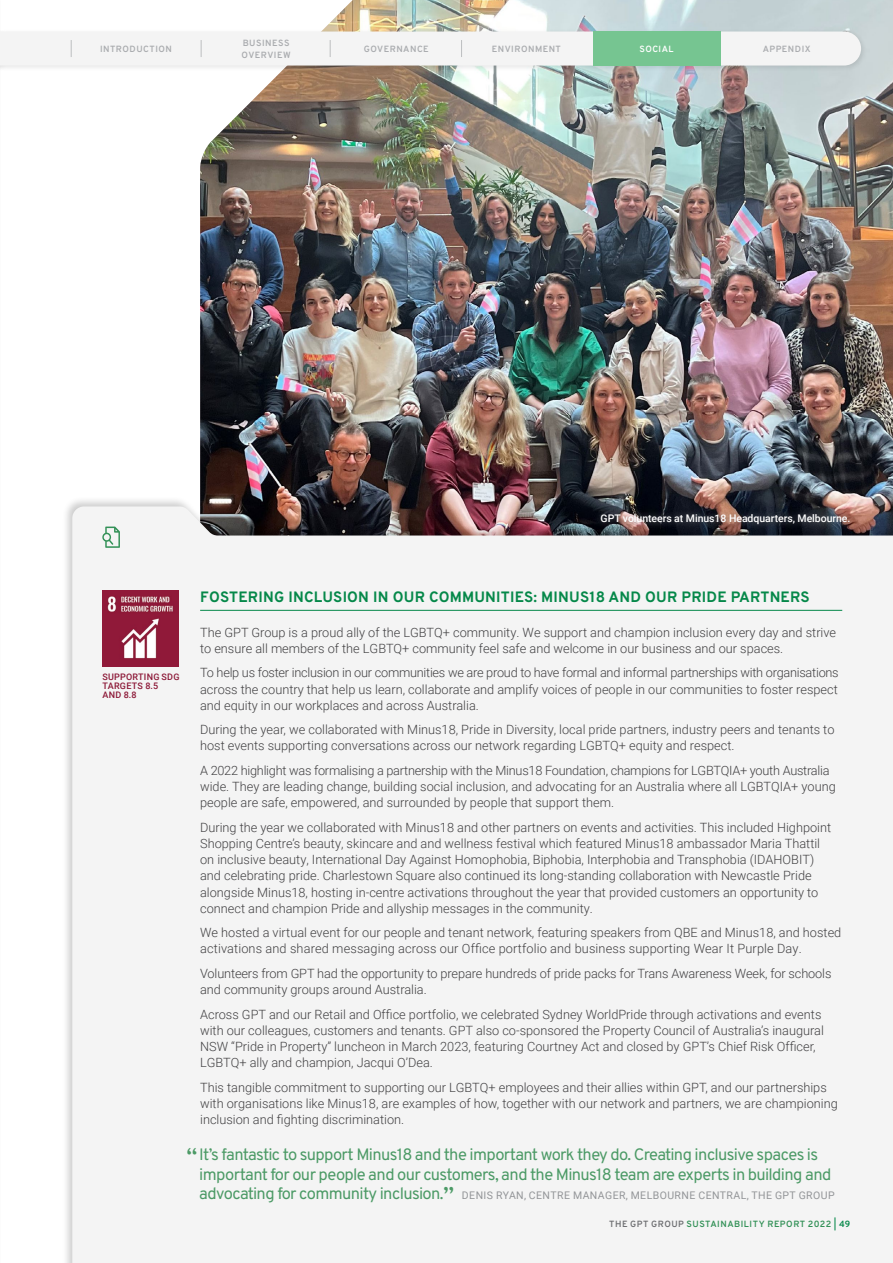
<style>
.page{position:relative;width:893px;height:1263px;background:#fff}
.page>*{position:absolute;margin:0;border:0;box-sizing:border-box;transform-origin:0 0}
.t1{font:16.5px/19.5px "Overpass";letter-spacing:-.04em;color:#4c9a66}
.t2{font:700 15px "Overpass";letter-spacing:.015em;color:#058849}
.t3{font:300 12.75px/16.2px "Roboto";color:#414042}
.t4{font:10.5px "Roboto";letter-spacing:.04em;color:#939598}
.t5{font:500 10.5px "Roboto";letter-spacing:-.005em;color:#fff}
.t6{font:600 9px/11.2px "Overpass";letter-spacing:.055em;color:#aaacaf}
.t7{font:600 9px "Overpass";letter-spacing:.055em;color:#339157}
.t8{font:500 9px/9px "Roboto";letter-spacing:.025em;color:#8c1837}
.t9{font:600 9px "Overpass";letter-spacing:.055em;color:#fff}
.s1{font-size:25.5px}
.s2{color:#6d6e71}
.s3{color:#058849}
</style>
<div class="page">
<img style="left:200px;top:0;width:693px;height:496px">
<div style="left:62px;top:496px;width:831px;height:767px;background:#000;opacity:.2"></div>
<div style="left:72px;top:506px;width:821px;height:757px;background:#f4f4f4"></div>
<svg style="left:102px;top:526px;width:18px;height:22px"></svg>
<hr style="left:200px;top:610px;width:642px;height:1px;background:#058849">
<img style="left:102px;top:590px;width:77px;height:77px">
<div style="left:0;top:29px;width:867px;height:43px;background:#000;opacity:.1"></div>
<div style="left:0;top:32px;width:861px;height:34px;background:#f4f4f4"></div>
<div style="left:593px;top:32px;width:127px;height:34px;background:#76c591"></div>
<p class="t6" style="left:242px;top:37px;width:51px">BUSINESS<br>OVERVIEW</p>
<p class="t6" style="left:100px;top:43px;width:73px">INTRODUCTION</p>
<p class="t9" style="left:639px;top:42px;width:36px">SOCIAL</p>
<p class="t6" style="left:364px;top:43px;width:66px">GOVERNANCE</p>
<p class="t6" style="left:492px;top:43px;width:71px">ENVIRONMENT</p>
<p class="t6" style="left:763px;top:43px;width:49px">APPENDIX</p>
<p class="t5" style="left:601px;top:511px;width:251px">GPT volunteers at Minus18 Headquarters, Melbourne.</p>
<p class="t8" style="left:102px;top:672px;width:79px">SUPPORTING SDG<br>TARGETS 8.5<br>AND 8.8</p>
<p class="t2" style="left:200px;top:584px;width:611px">FOSTERING INCLUSION IN OUR COMMUNITIES: MINUS18 AND OUR PRIDE PARTNERS</p>
<p class="t3" style="left:200px;top:623px;width:638px">The GPT Group is a proud ally of the LGBTQ+ community. We support and champion inclusion every day and strive to ensure all members of the LGBTQ+ community feel safe and welcome in our business and our spaces.</p>
<p class="t3" style="left:200px;top:664px;width:640px;text-align:justify">To help us foster inclusion in our communities we are proud to have formal and informal partnerships with organisations across the country that help us learn, collaborate and amplify voices of people in our communities to foster respect and equity in our workplaces and across Australia.</p>
<p class="t3" style="left:200px;top:721px;width:636px">During the year, we collaborated with Minus18, Pride in Diversity, local pride partners, industry peers and tenants to host events supporting conversations across our network regarding LGBTQ+ equity and respect.</p>
<p class="t3" style="left:200px;top:762px;width:637px">A 2022 highlight was formalising a partnership with the Minus18 Foundation, champions for LGBTQIA+ youth Australia wide. They are leading change, building social inclusion, and advocating for an Australia where all LGBTQIA+ young people are safe, empowered, and surrounded by people that support them.</p>
<p class="t3" style="left:200px;top:819px;width:632px">During the year we collaborated with Minus18 and other partners on events and activities. This included Highpoint Shopping Centre’s beauty, skincare and and wellness festival which featured Minus18 ambassador Maria Thattil on inclusive beauty, International Day Against Homophobia, Biphobia, Interphobia and Transphobia (IDAHOBIT) and celebrating pride. Charlestown Square also continued its long-standing collaboration with Newcastle Pride alongside Minus18, hosting in-centre activations throughout the year that provided customers an opportunity to connect and champion Pride and allyship messages in the community.</p>
<p class="t3" style="left:200px;top:924px;width:643px">We hosted a virtual event for our people and tenant network, featuring speakers from QBE and Minus18, and hosted activations and shared messaging across our Office portfolio and business supporting Wear It Purple Day.</p>
<p class="t3" style="left:200px;top:965px;width:633px">Volunteers from GPT had the opportunity to prepare hundreds of pride packs for Trans Awareness Week, for schools and community groups around Australia.</p>
<p class="t3" style="left:200px;top:1006px;width:625px">Across GPT and our Retail and Office portfolio, we celebrated Sydney WorldPride through activations and events with our colleagues, customers and tenants. GPT also co-sponsored the Property Council of Australia’s inaugural NSW “Pride in Property” luncheon in March 2023, featuring Courtney Act and closed by GPT’s Chief Risk Officer, LGBTQ+ ally and champion, Jacqui O’Dea.</p>
<p class="t3" style="left:200px;top:1079px;width:639px">This tangible commitment to supporting our LGBTQ+ employees and their allies within GPT, and our partnerships with organisations like Minus18, are examples of how, together with our network and partners, we are championing inclusion and fighting discrimination.</p>
<p class="t1" style="left:199px;top:1144px;width:634px;text-indent:-13px"><span class="s1">“</span>It’s fantastic to support Minus18 and the important work they do. Creating inclusive spaces is important for our people and our customers, and the Minus18 team are experts in building and advocating for community inclusion.<span class="s1">”</span></p>
<p class="t4" style="left:462px;top:1188px;width:374px">DENIS RYAN, CENTRE MANAGER, MELBOURNE CENTRAL, THE GPT GROUP</p>
<p class="t7" style="left:609px;top:1217px;width:243px"><span class="s2">THE GPT GROUP</span> SUSTAINABILITY REPORT 2022 <span class="s3">| 49</span></p>
</div>
